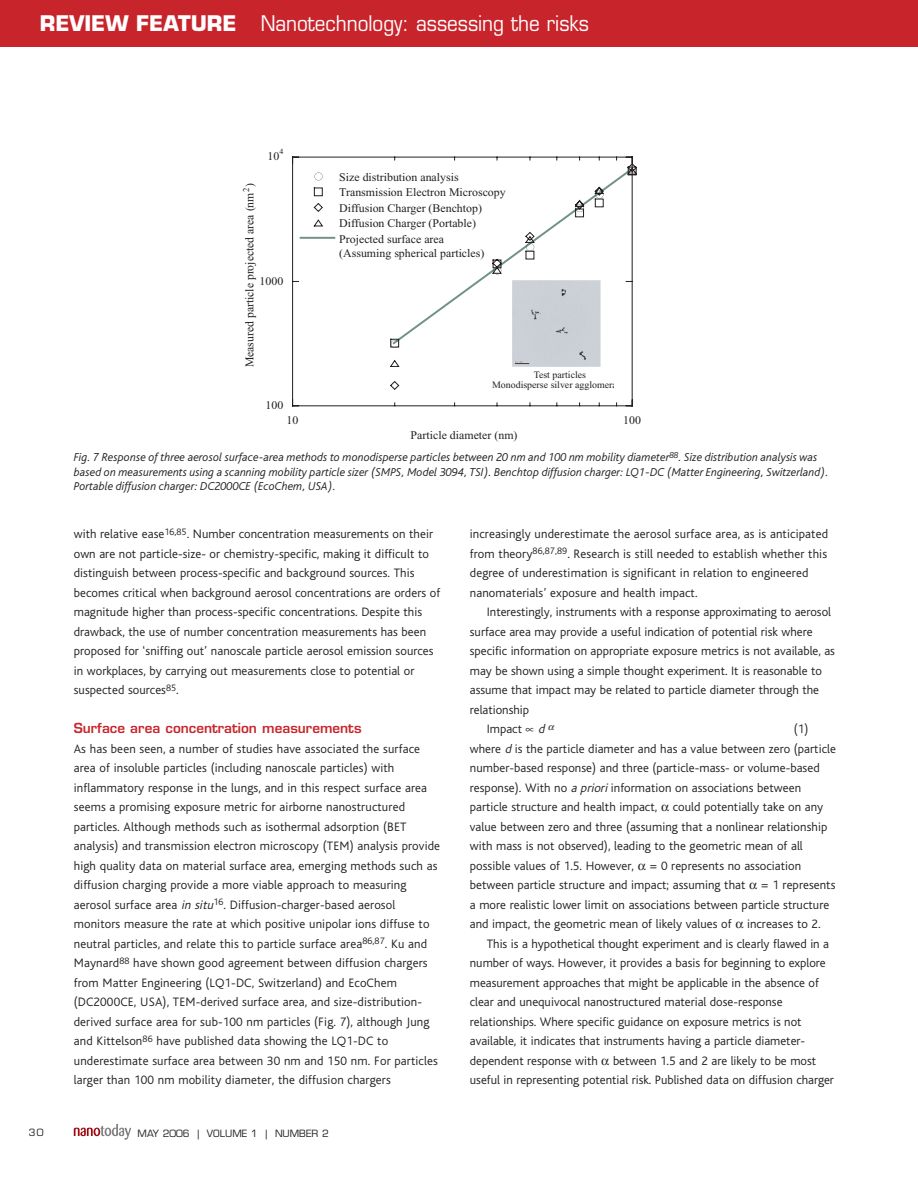
<style>
.page{position:relative;width:918px;height:1190px;background:#fff}
.page>*{position:absolute;margin:0;border:0;box-sizing:border-box;transform-origin:0 0}
.t1{font:21px "Eurostile";color:#fff;scale:.9 1}
.t2{font:600 13.5px "Eurostile";color:#c8242b}
.t3{font:300 12.75px/19.5px "Bliss";letter-spacing:.005em;color:#231f20}
.t4{font:italic 300 12px/14.4px "Bliss";color:#231f20}
.t5{font:11.85px "Times New Roman";color:#231f20}
.t6{font:11.7px/15.6px "Times New Roman";color:#231f20}
.t7{font:9.75px/10.8px "Times New Roman";color:#231f20}
.t8{font:9.75px "Eurostile";color:#231f20}
.t9{font:8.85px "Times New Roman";color:#231f20}
.t10{font:7.8px "Times New Roman";color:#231f20}
.s1{font-weight:700}
.s2{font-style:italic}
</style>
<div class="page">
<svg style="left:74px;top:1124px;width:57px;height:15px"></svg>
<div style="left:0;top:0;width:918px;height:46px;background:#c8242b"></div>
<hr style="left:292px;top:157px;width:1px;height:249px;background:#231f20">
<hr style="left:632px;top:157px;width:1px;height:249px;background:#231f20">
<hr style="left:293px;top:405px;width:339px;height:1px;background:#231f20">
<hr style="left:293px;top:157px;width:339px;height:1px;background:#231f20">
<svg style="left:391px;top:157px;width:241px;height:6px"></svg>
<svg style="left:390px;top:163px;width:247px;height:227px"></svg>
<svg style="left:315px;top:172px;width:8px;height:8px"></svg>
<svg style="left:314px;top:188px;width:9px;height:38px"></svg>
<hr style="left:301px;top:237px;width:33px;height:2px;background:#709189">
<div style="left:513px;top:280px;width:87px;height:86px;background:#cbcfd6"></div>
<h1 class="t1" style="left:40px;top:15px;width:612px"><span class="s1">REVIEW FEATURE</span> Nanotechnology: assessing the risks</h1>
<p class="t10" style="left:279px;top:149px;width:5px">4</p>
<p class="t6" style="left:267px;top:149px;width:13px">10</p>
<p class="t5" style="left:245px;top:187px;width:5px;rotate:-90deg">)</p>
<p class="t5" style="left:245px;top:367px;width:176px;rotate:-90deg">M derusae elci t rap detcejorp aera mn (</p>
<p class="t9" style="left:243px;top:192px;width:6px;rotate:-90deg">2</p>
<p class="t6" style="left:260px;top:274px;width:25px">1000</p>
<p class="t6" style="left:266px;top:398px;width:19px">100</p>
<p class="t6" style="left:339px;top:170px;width:168px">Size distribution analysis<br>Transmission Electron Microscopy<br>Diffusion Charger (Benchtop)<br>Diffusion Charger (Portable)<br>Projected surface area</p>
<p class="t6" style="left:339px;top:246px;width:147px">(Assuming spherical particles)</p>
<p class="t7" style="left:492px;top:370px;width:126px;text-indent:42px">Test particles<br>Monodisperse silver agglomera</p>
<p class="t6" style="left:287px;top:413px;width:13px">10</p>
<p class="t6" style="left:623px;top:413px;width:19px">100</p>
<p class="t6" style="left:411px;top:428px;width:108px">Particle diameter (nm)</p>
<p class="t4" style="left:74px;top:451px;width:756px">Fig. 7 Response of three aerosol surface-area methods to monodisperse particles between 20 nm and 100 nm mobility diameter<sup>88</sup>. Size distribution analysis was based on measurements using a scanning mobility particle sizer (SMPS, Model 3094, TSI). Benchtop diffusion charger: LQ1-DC (Matter Engineering, Switzerland).<br>Portable diffusion charger: DC2000CE (EcoChem, USA).</p>
<p class="t3" style="left:74px;top:525px;width:368px">with relative ease<sup>16,85</sup>. Number concentration measurements on their own are not particle-size- or chemistry-specific, making it difficult to distinguish between process-specific and background sources. This becomes critical when background aerosol concentrations are orders of magnitude higher than process-specific concentrations. Despite this drawback, the use of number concentration measurements has been proposed for ‘sniffing out’ nanoscale particle aerosol emission sources in workplaces, by carrying out measurements close to potential or suspected sources<sup>85</sup>.</p>
<p class="t2" style="left:74px;top:723px;width:289px">Surface area concentration measurements</p>
<p class="t3" style="left:74px;top:739px;width:368px">As has been seen, a number of studies have associated the surface area of insoluble particles (including nanoscale particles) with inflammatory response in the lungs, and in this respect surface area seems a promising exposure metric for airborne nanostructured particles. Although methods such as isothermal adsorption (BET analysis) and transmission electron microscopy (TEM) analysis provide high quality data on material surface area, emerging methods such as diffusion charging provide a more viable approach to measuring aerosol surface area <span class="s2">in situ</span><sup>16</sup>. Diffusion-charger-based aerosol monitors measure the rate at which positive unipolar ions diffuse to neutral particles, and relate this to particle surface area<sup>86,87</sup>. Ku and Maynard<sup>88</sup> have shown good agreement between diffusion chargers from Matter Engineering (LQ1-DC, Switzerland) and EcoChem (DC2000CE, USA), TEM-derived surface area, and size-distribution&shy;derived surface area for sub-100 nm particles (Fig. 7), although Jung and Kittelson<sup>86</sup> have published data showing the LQ1-DC to underestimate surface area between 30 nm and 150 nm. For particles larger than 100 nm mobility diameter, the diffusion chargers</p>
<p class="t8" style="left:29px;top:1129px;width:16px">30</p>
<p class="t8" style="left:138px;top:1129px;width:193px">MAY 2006 | VOLUME 1 | NUMBER 2</p>
<p class="t3" style="left:470px;top:525px;width:360px">increasingly underestimate the aerosol surface area, as is anticipated from theory<sup>86,87,89</sup>. Research is still needed to establish whether this degree of underestimation is significant in relation to engineered nanomaterials’ exposure and health impact.</p>
<p class="t3" style="left:487px;top:603px;width:346px">Interestingly, instruments with a response approximating to aerosol</p>
<p class="t3" style="left:470px;top:622px;width:344px">surface area may provide a useful indication of potential risk where</p>
<p class="t3" style="left:470px;top:642px;width:367px">specific information on appropriate exposure metrics is not available, as</p>
<p class="t3" style="left:470px;top:661px;width:354px">may be shown using a simple thought experiment. It is reasonable to</p>
<p class="t3" style="left:470px;top:681px;width:351px">assume that impact may be related to particle diameter through the</p>
<p class="t3" style="left:470px;top:700px;width:61px">relationship</p>
<p class="t3" style="left:487px;top:720px;width:62px">Impact ∝ <span class="s2">d</span></p>
<p class="t3" style="left:470px;top:720px;width:368px;text-indent:324px">(1) where <span class="s2">d</span>is the particle diameter and has a value between zero (particle number-based response) and three (particle-mass- or volume-based response). With no <span class="s2">a priori</span>information on associations between particle structure and health impact, could potentially take on any value between zero and three (assuming that a nonlinear relationship with mass is not observed), leading to the geometric mean of all possible values of 1.5. However, = 0 represents no association between particle structure and impact; assuming that = 1 represents a more realistic lower limit on associations between particle structure and impact, the geometric mean of likely values of increases to 2.</p>
<p class="t3" style="left:470px;top:934px;width:366px;text-indent:17px">This is a hypothetical thought experiment and is clearly flawed in a number of ways. However, it provides a basis for beginning to explore measurement approaches that might be applicable in the absence of clear and unequivocal nanostructured material dose-response relationships. Where specific guidance on exposure metrics is not available, it indicates that instruments having a particle diameter&shy;dependent response with between 1.5 and 2 are likely to be most useful in representing potential risk. Published data on diffusion charger</p>
</div>
